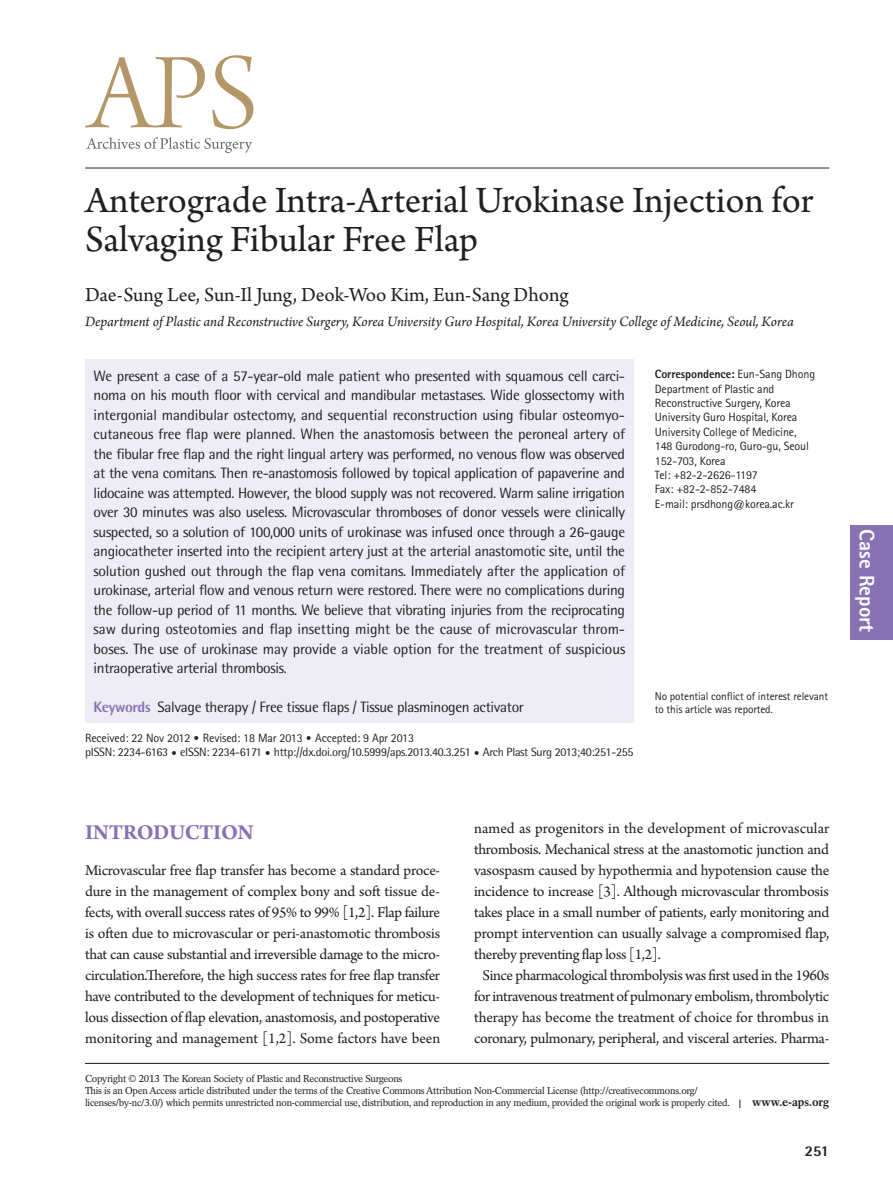
<style>
.page{position:relative;width:893px;height:1191px;background:#fff}
.page>*{position:absolute;margin:0;border:0;box-sizing:border-box;transform-origin:0 0}
.제목{font:39px/39px "Arno Pro";letter-spacing:-.005em;color:#231f20}
.대제목{font:700 22.5px "Arno Pro";letter-spacing:-.02em;color:#8972b3}
.저자{font:21px "Arno Pro";letter-spacing:-.005em;color:#231f20}
.논문_분류{font:800 21px "Rotis Sans Serif Std";color:#fff}
.본문_성형{font:15.75px/21px "Arno Pro";letter-spacing:-.02em;color:#231f20;text-align:justify}
.초록_본문체{font:15px/19.5px "Rotis Semi Sans Std";letter-spacing:-.02em;color:#231f20}
.소속{font:italic 15px "Arno Pro";letter-spacing:-.005em;color:#231f20}
.t1{font:800 15px "Rotis Semi Sans Std";color:#231f20}
.교신저자{font:12px/14.4px "Rotis Sans Serif Std";letter-spacing:-.01em;color:#231f20}
.t2{font:12px "Rotis Semi Sans Std";letter-spacing:-.02em;color:#231f20}
.교신저자-2{font:800 12px "Rotis Sans Serif Std";letter-spacing:-.01em;color:#231f20}
.t3{font:700 12px "Rotation LT Std";letter-spacing:-.01em;color:#231f20}
.교신저자_밑_각주{font:11.25px/13.5px "Rotis Sans Serif Std";letter-spacing:-.01em;color:#231f20}
.t4{font:10.05px/12px "Rotation LT Std";letter-spacing:-.025em;color:#231f20}
.s1{font-weight:400}
.s2{font-weight:800;color:#8972b3}
.s3{font-family:"DIN Pro";font-weight:300}
</style>
<div class="page">
<hr style="left:85px;top:1062px;width:744px;height:2px;background:#231f20">
<hr style="left:85px;top:168px;width:744px;height:1px;background:#231f20">
<svg style="left:85px;top:55px;width:168px;height:74px"></svg>
<svg style="left:86px;top:137px;width:166px;height:16px"></svg>
<div style="left:85px;top:359px;width:549px;height:364px;background:#eeedf5"></div>
<div style="left:850px;top:525px;width:43px;height:114px;background:#8972b3"></div>
<p class="제목" style="left:85px;top:183px;width:730px">Anterograde Intra-Arterial Urokinase Injection for<br>Salvaging Fibular Free Flap</p>
<p class="저자" style="left:85px;top:283px;width:485px">Dae-Sung Lee, Sun-Il Jung, Deok-Woo Kim, Eun-Sang Dhong</p>
<p class="소속" style="left:85px;top:313px;width:710px">Department of Plastic and Reconstructive Surgery, Korea University Guro Hospital, Korea University College of Medicine, Seoul, Korea</p>
<p class="교신저자-2" style="left:655px;top:366px;width:162px">Correspondence: <span class="s1">Eun-Sang Dhong</span></p>
<p class="교신저자" style="left:655px;top:381px;width:156px">Department of Plastic and<br>Reconstructive Surgery, Korea<br>University Guro Hospital, Korea<br>University College of Medicine,<br>148 Gurodong-ro, Guro-gu, Seoul<br>152-703, Korea</p>
<p class="교신저자" style="left:655px;top:467px;width:105px">Tel: +82-2-2626-1197</p>
<p class="교신저자" style="left:655px;top:482px;width:103px">Fax: +82-2-852-7484</p>
<p class="교신저자" style="left:655px;top:496px;width:140px">E-mail: prsdhong@korea.ac.kr</p>
<p class="초록_본문체" style="left:94px;top:366px;width:533px">We present a case of a 57-year-old male patient who presented with squamous cell carci&shy;noma on his mouth floor with cervical and mandibular metastases. Wide glossectomy with intergonial mandibular ostectomy, and sequential reconstruction using fibular osteomyo&shy;cutaneous free flap were planned. When the anastomosis between the peroneal artery of the fibular free flap and the right lingual artery was performed, no venous flow was observed at the vena comitans. Then re-anastomosis followed by topical application of papaverine and lidocaine was attempted. However, the blood supply was not recovered. Warm saline irrigation over 30 minutes was also useless. Microvascular thromboses of donor vessels were clinically suspected, so a solution of 100,000 units of urokinase was infused once through a 26-gauge angiocatheter inserted into the recipient artery just at the arterial anastomotic site, until the solution gushed out through the flap vena comitans. Immediately after the application of urokinase, arterial flow and venous return were restored. There were no complications during the follow-up period of 11 months. We believe that vibrating injuries from the reciprocating saw during osteotomies and flap insetting might be the cause of microvascular throm&shy;boses. The use of urokinase may provide a viable option for the treatment of suspicious intraoperative arterial thrombosis.</p>
<p class="초록_본문체" style="left:94px;top:697px;width:432px"><span class="s2">Keywords</span> Salvage therapy / Free tissue flaps / Tissue plasminogen activator</p>
<p class="교신저자" style="left:85px;top:730px;width:331px">Received: 22 Nov 2012 <span class="s3">•</span> Revised: 18 Mar 2013 <span class="s3">•</span> Accepted: 9 Apr 2013</p>
<p class="t2" style="left:85px;top:745px;width:550px">pISSN: 2234-6163 <span class="s3">•</span> eISSN: 2234-6171 <span class="s3">•</span> http://dx.doi.org/10.5999/aps.2013.40.3.251 <span class="s3">•</span> Arch Plast Surg 2013;40:251-255</p>
<p class="교신저자_밑_각주" style="left:655px;top:689px;width:175px">No potential conflict of interest relevant to this article was reported.</p>
<p class="대제목" style="left:85px;top:819px;width:170px">INTRODUCTION</p>
<p class="본문_성형" style="left:85px;top:861px;width:357px">Microvascular free flap transfer has become a standard proce&shy;dure in the management of complex bony and soft tissue de&shy;fects, with overall success rates of 95% to 99% [1,2]. Flap failure is often due to microvascular or peri-anastomotic thrombosis that can cause substantial and irreversible damage to the micro&shy;circulation.Therefore, the high success rates for free flap transfer have contributed to the development of techniques for meticu&shy;lous dissection of flap elevation, anastomosis, and postoperative monitoring and management [1,2]. Some factors have been</p>
<p class="본문_성형" style="left:474px;top:819px;width:357px">named as progenitors in the development of microvascular thrombosis. Mechanical stress at the anastomotic junction and vasospasm caused by hypothermia and hypotension cause the incidence to increase [3]. Although microvascular thrombosis takes place in a small number of patients, early monitoring and prompt intervention can usually salvage a compromised flap, thereby preventing flap loss [1,2].</p>
<p class="본문_성형" style="left:474px;top:966px;width:357px;text-align:center">Since pharmacological thrombolysis was first used in the 1960s for intravenous treatment of pulmonary embolism, thrombolytic therapy has become the treatment of choice for thrombus in coronary, pulmonary, peripheral, and visceral arteries. Pharma-</p>
<p class="t4" style="left:85px;top:1073px;width:319px">Copyright © 2013 The Korean Society of Plastic and Reconstructive Surgeons</p>
<p class="t4" style="left:85px;top:1085px;width:647px">This is an Open Access article distributed under the terms of the Creative Commons Attribution Non-Commercial License (http://creativecommons.org/ licenses/by-nc/3.0/) which permits unrestricted non-commercial use, distribution, and reproduction in any medium, provided the original work is properly cited.</p>
<p class="t3" style="left:752px;top:1095px;width:78px">www.e-aps.org</p>
<p class="t1" style="left:805px;top:1141px;width:26px">251</p>
<p class="논문_분류" style="left:880px;top:529px;width:105px;rotate:90deg">Case Report</p>
</div>
